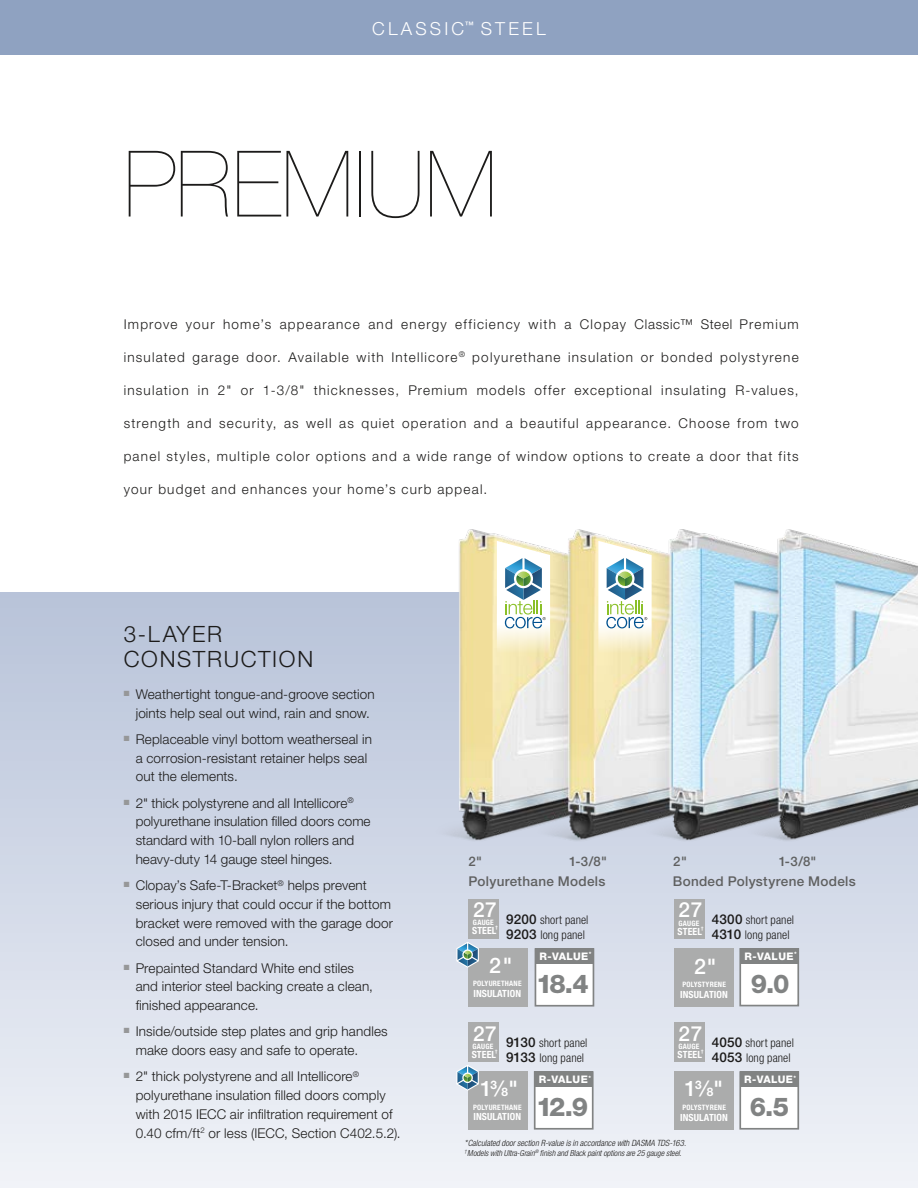
<style>
.page{position:relative;width:918px;height:1188px;background:#fff}
.page>*{position:absolute;margin:0;border:0;box-sizing:border-box;transform-origin:0 0}
.t1{font:200 91.95px "Helvetica Neue LT Std";letter-spacing:.005em;color:#1c1b1a}
.t2{font:800 25.95px "Helvetica Neue LT Std";color:#818383}
.t3{font:300 22.5px/25.5px "Helvetica Neue LT Std";letter-spacing:.075em;color:#1c1b1a}
.t4{font:500 21.45px "Helvetica Neue LT Std";color:#fff}
.t5{font:500 20.85px "Helvetica Neue LT Std";color:#fff}
.t6{font:300 18px "Helvetica Neue LT Std";letter-spacing:.175em;color:#fff}
.t7{font:300 13.5px/18.8px "Helvetica Neue LT Std";letter-spacing:.015em;color:#1c1b1a}
.t8{font:300 13.5px "Helvetica Neue LT Std";letter-spacing:.09em;color:#1c1b1a}
.t9{font:500 13.5px "Helvetica Neue LT Std";letter-spacing:.02em;color:#5f6060}
.t10{font:500 13.2px "Helvetica Neue LT Std";color:#5f6060}
.t11{font:300 condensed 12px/14.2px "Helvetica Neue LT Std";letter-spacing:.01em;color:#1c1b1a}
.t12{font:800 10.35px "Helvetica Neue LT Std";letter-spacing:.04em;color:#fff}
.t13{font:700 condensed 9.9px "Helvetica Neue LT Std";letter-spacing:.01em;color:#fff}
.t14{font:italic 300 condensed 8.7px "Helvetica Neue LT Std";color:#1c1b1a}
.t15{font:italic 300 condensed 8.25px "Helvetica Neue LT Std";color:#1c1b1a}
.t16{font:700 condensed 7.35px "Helvetica Neue LT Std";letter-spacing:.03em;color:#fff}
.t17{font:700 condensed 4.8px "Helvetica Neue LT Std";color:#fff}
.s1{font-weight:500;font-stretch:normal;font-size:13.5px}
.s2{font-weight:700;font-size:11.85px}
</style>
<div class="page">
<div style="left:0;top:592px;width:918px;height:596px;background:linear-gradient(to bottom,#b7c2d9,#f0f2f8)"></div>
<div style="left:0;top:0;width:918px;height:54px;background:#8fa2c1"></div>
<div style="left:468px;top:899px;width:31px;height:40px;background:#abacac"></div>
<div style="left:468px;top:1022px;width:31px;height:40px;background:#abacac"></div>
<div style="left:674px;top:899px;width:31px;height:40px;background:#abacac"></div>
<div style="left:674px;top:1022px;width:31px;height:40px;background:#abacac"></div>
<img style="left:391px;top:529px;width:527px;height:358px">
<svg style="left:497px;top:541px;width:53px;height:113px"></svg>
<svg style="left:598px;top:541px;width:54px;height:113px"></svg>
<div style="left:534px;top:1071px;width:60px;height:59px;background:#fff;border:2px solid #818383"></div>
<div style="left:535px;top:1072px;width:58px;height:15px;background:#818383"></div>
<div style="left:468px;top:948px;width:59px;height:59px;background:#abacac"></div>
<svg style="left:456px;top:942px;width:23px;height:26px"></svg>
<div style="left:535px;top:948px;width:59px;height:59px;background:#fff;border:2px solid #818383"></div>
<div style="left:535px;top:949px;width:59px;height:15px;background:#818383"></div>
<div style="left:468px;top:1071px;width:59px;height:59px;background:#abacac"></div>
<svg style="left:456px;top:1065px;width:23px;height:26px"></svg>
<div style="left:739px;top:948px;width:60px;height:58px;background:#fff;border:2px solid #818383"></div>
<div style="left:740px;top:949px;width:58px;height:15px;background:#818383"></div>
<div style="left:739px;top:1071px;width:60px;height:59px;background:#fff;border:2px solid #818383"></div>
<div style="left:740px;top:1072px;width:58px;height:15px;background:#818383"></div>
<div style="left:674px;top:1072px;width:59px;height:58px;background:#abacac"></div>
<div style="left:674px;top:948px;width:59px;height:59px;background:#abacac"></div>
<h3 class="t6" style="left:372px;top:18px;width:175px">CLASSIC<sup>™</sup> STEEL</h3>
<h1 class="t1" style="left:124px;top:131px;width:375px">PREMIUM</h1>
<p class="t8" style="left:124px;top:316px;width:677px">Improve your home’s appearance and energy efficiency with a Clopay Classic™ Steel Premium</p>
<p class="t8" style="left:124px;top:349px;width:676px">insulated garage door. Available with Intellicore<sup>®</sup> polyurethane insulation or bonded polystyrene</p>
<p class="t8" style="left:124px;top:382px;width:676px">insulation in 2" or 1-3/8" thicknesses, Premium models offer exceptional insulating R-values,</p>
<p class="t8" style="left:124px;top:415px;width:677px">strength and security, as well as quiet operation and a beautiful appearance. Choose from two</p>
<p class="t8" style="left:124px;top:448px;width:677px">panel styles, multiple color options and a wide range of window options to create a door that fits</p>
<p class="t8" style="left:124px;top:481px;width:365px">your budget and enhances your home’s curb appeal.</p>
<h3 class="t3" style="left:124px;top:621px;width:191px">3-LAYER<br>CONSTRUCTION</h3>
<p class="t7" style="left:124px;top:684px;width:253px;text-align:center"><sup>■</sup> Weathertight tongue-and-groove section joints help seal out wind, rain and snow.</p>
<p class="t7" style="left:136px;top:729px;width:238px;text-indent:-12px"><sup>■</sup> Replaceable vinyl bottom weatherseal in a corrosion-resistant retainer helps seal out the elements.</p>
<p class="t7" style="left:136px;top:793px;width:236px;text-indent:-12px"><sup>■</sup> 2" thick polystyrene and all Intellicore<sup>® </sup>polyurethane insulation filled doors come standard with 10-ball nylon rollers and heavy-duty 14 gauge steel hinges.</p>
<p class="t7" style="left:136px;top:876px;width:259px;text-indent:-12px"><sup>■</sup> Clopay’s Safe-T-Bracket<sup>®</sup> helps prevent serious injury that could occur if the bottom bracket were removed with the garage door closed and under tension.</p>
<p class="t7" style="left:136px;top:958px;width:239px;text-indent:-12px"><sup>■</sup> Prepainted Standard White end stiles and interior steel backing create a clean, finished appearance.</p>
<p class="t7" style="left:136px;top:1022px;width:254px;text-indent:-12px"><sup>■</sup> Inside/outside step plates and grip handles make doors easy and safe to operate.</p>
<p class="t7" style="left:136px;top:1067px;width:266px;text-indent:-12px"><sup>■</sup> 2" thick polystyrene and all Intellicore<sup>® </sup>polyurethane insulation filled doors comply with 2015 IECC air infiltration requirement of 0.40 cfm/ft<sup>2</sup> or less (IECC, Section C402.5.2).</p>
<p class="t10" style="left:468px;top:853px;width:15px">2"</p>
<p class="t10" style="left:569px;top:853px;width:39px">1-3/8"</p>
<p class="t10" style="left:779px;top:853px;width:39px">1-3/8"</p>
<p class="t9" style="left:673px;top:873px;width:184px">Bonded Polystyrene Models</p>
<p class="t10" style="left:673px;top:853px;width:15px">2"</p>
<p class="t9" style="left:468px;top:873px;width:138px">Polyurethane Models</p>
<h3 class="t5" style="left:473px;top:898px;width:25px">27</h3>
<p class="t16" style="left:473px;top:918px;width:22px">GAUGE</p>
<p class="t13" style="left:472px;top:925px;width:26px">STEEL</p>
<p class="t17" style="left:496px;top:925px;width:4px">†</p>
<p class="t11" style="left:506px;top:913px;width:84px"><span class="s1">9200</span> short panel<br><span class="s1">9203</span> long panel</p>
<h3 class="t5" style="left:679px;top:898px;width:25px">27</h3>
<p class="t16" style="left:678px;top:919px;width:22px">GAUGE</p>
<p class="t13" style="left:678px;top:925px;width:26px">STEEL</p>
<p class="t17" style="left:701px;top:925px;width:4px">†</p>
<p class="t11" style="left:712px;top:913px;width:84px"><span class="s1">4300</span> short panel<br><span class="s1">4310</span> long panel</p>
<h3 class="t4" style="left:489px;top:952px;width:25px">2"</h3>
<p class="t16" style="left:473px;top:979px;width:50px">POLYURETHANE</p>
<p class="t13" style="left:473px;top:987px;width:49px">INSULATION</p>
<p class="t12" style="left:539px;top:950px;width:54px">R-VALUE<sup>*</sup></p>
<h2 class="t2" style="left:536px;top:968px;width:54px">18.4</h2>
<h3 class="t4" style="left:694px;top:954px;width:24px">2"</h3>
<p class="t16" style="left:682px;top:980px;width:45px">POLYSTYRENE</p>
<p class="t13" style="left:680px;top:988px;width:49px">INSULATION</p>
<p class="t12" style="left:745px;top:950px;width:54px">R-VALUE<sup>*</sup></p>
<h2 class="t2" style="left:751px;top:968px;width:40px">9.0</h2>
<h3 class="t5" style="left:473px;top:1021px;width:25px">27</h3>
<p class="t16" style="left:473px;top:1042px;width:22px">GAUGE</p>
<p class="t13" style="left:472px;top:1048px;width:26px">STEEL</p>
<p class="t17" style="left:495px;top:1048px;width:4px">†</p>
<p class="t11" style="left:506px;top:1036px;width:83px"><span class="s1">9130</span> short panel<br><span class="s1">9133</span> long panel</p>
<p class="t11" style="left:679px;top:1036px;width:117px;text-align:right"><sup>27</sup> <span class="s1">4050</span> short panel<br><span class="s1">4053</span> long panel</p>
<p class="t16" style="left:678px;top:1042px;width:22px">GAUGE</p>
<p class="t13" style="left:678px;top:1048px;width:26px">STEEL</p>
<p class="t17" style="left:701px;top:1048px;width:4px">†</p>
<h3 class="t4" style="left:480px;top:1075px;width:39px">1<sup>3</sup>⁄<span class="s2">8</span>"</h3>
<p class="t16" style="left:473px;top:1103px;width:50px">POLYURETHANE</p>
<p class="t13" style="left:473px;top:1111px;width:49px">INSULATION</p>
<p class="t12" style="left:539px;top:1073px;width:54px">R-VALUE<sup>*</sup></p>
<h2 class="t2" style="left:536px;top:1091px;width:53px">12.9</h2>
<h3 class="t4" style="left:684px;top:1076px;width:40px">1<sup>3</sup>⁄<span class="s2">8</span>"</h3>
<p class="t16" style="left:682px;top:1103px;width:45px">POLYSTYRENE</p>
<p class="t13" style="left:680px;top:1111px;width:49px">INSULATION</p>
<p class="t12" style="left:744px;top:1073px;width:54px">R-VALUE<sup>*</sup></p>
<h2 class="t2" style="left:750px;top:1091px;width:41px">6.5</h2>
<p class="t14" style="left:464px;top:1138px;width:223px">* Calculated door section R-value is in accordance with DASMA TDS-163.</p>
<p class="t15" style="left:464px;top:1149px;width:219px"><sup>†</sup> Models with Ultra-Grain<sup>®</sup> finish and Black paint options are 25 gauge steel.</p>
</div>
